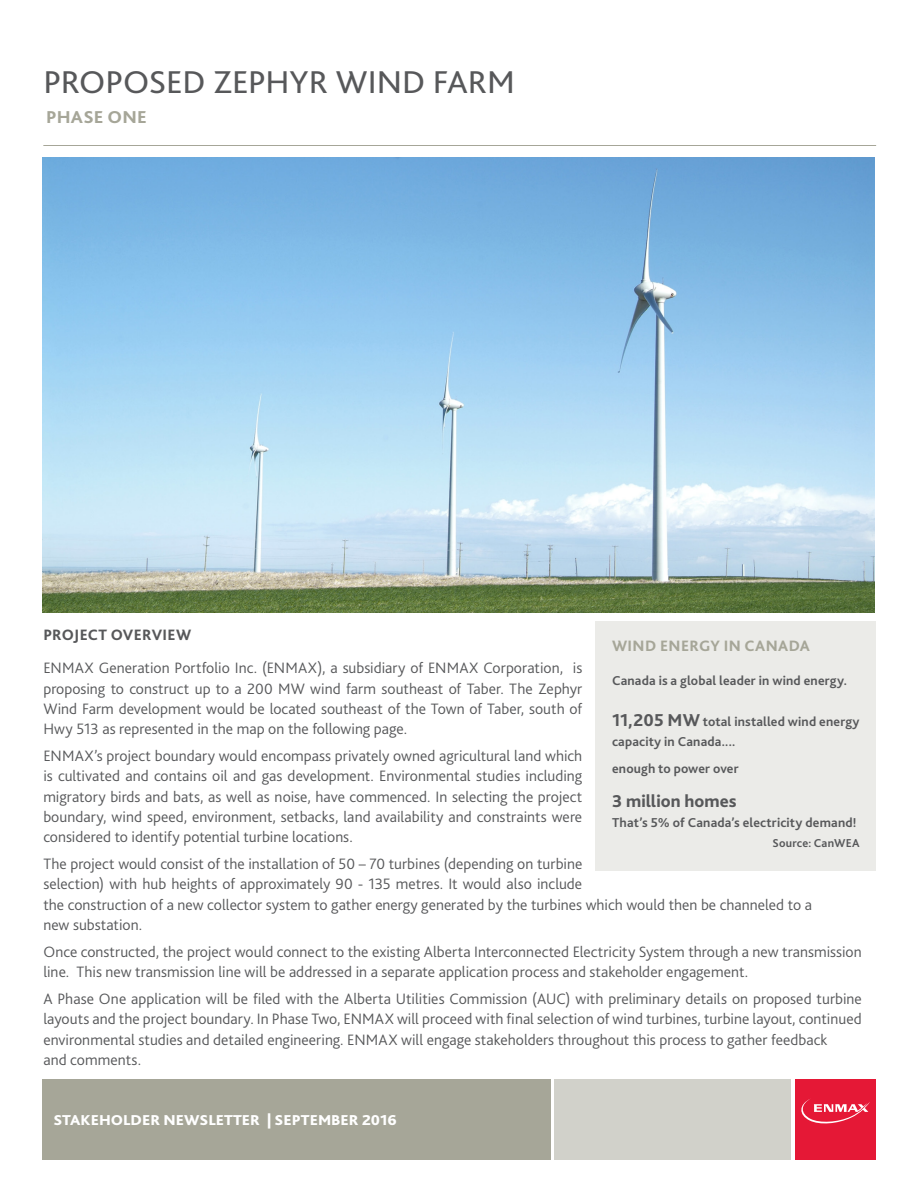
<style>
.page{position:relative;width:918px;height:1188px;background:#fff}
.page>*{position:absolute;margin:0;border:0;box-sizing:border-box;transform-origin:0 0}
.NL_Head{font:33px "Bliss 2";letter-spacing:-.005em;color:#57585a;scale:1.05 1}
.Sub-Head_-_red{font:800 18px "Bliss 2";color:#57585a}
.NL_Sub-Head2{font:800 18px "Bliss 2";letter-spacing:.01em;color:#a6a698;scale:1.05 1}
.Body{font:300 15.75px/20.2px "Bliss 2";color:#57585a}
.Sub-Head_-_red-2{font:800 15.75px "Bliss 2";letter-spacing:.025em;color:#a6a698}
.Sub-Head_-_red-3{font:800 15.75px "Bliss 2";letter-spacing:.025em;color:#57585a}
.DATE{font:800 15px "Bliss 2";color:#fff;scale:1.05 1}
.Sub-Head_-_red-4{font:700 13.5px/20.2px "Bliss 2";letter-spacing:.015em;color:#57585a}
.Sub-Head_-_red-5{font:700 12px "Bliss 2";letter-spacing:.02em;color:#57585a}
.s1{font-weight:800;font-size:18px}
</style>
<div class="page">
<img style="left:42px;top:158px;width:833px;height:455px">
<hr style="left:43px;top:145px;width:833px;height:1px;background:#a6a698">
<div style="left:795px;top:1079px;width:81px;height:81px;background:#e51836"></div>
<svg style="left:801px;top:1099px;width:69px;height:25px"></svg>
<div style="left:42px;top:1079px;width:509px;height:81px;background:#a6a698"></div>
<div style="left:555px;top:1079px;width:236px;height:81px;background:#d1d1ca"></div>
<div style="left:596px;top:621px;width:280px;height:249px;background:#ebebe8"></div>
<p class="NL_Head" style="left:44px;top:61px;width:450px">PROPOSED ZEPHYR WIND FARM</p>
<p class="NL_Sub-Head2" style="left:46px;top:105px;width:97px">PHASE ONE</p>
<p class="Sub-Head_-_red-3" style="left:43px;top:625px;width:150px">PROJECT OVERVIEW</p>
<p class="Body" style="left:43px;top:658px;width:541px;text-align:justify">ENMAX Generation Portfolio Inc. (ENMAX), a subsidiary of ENMAX Corporation, is proposing to construct up to a 200 MW wind farm southeast of Taber. The Zephyr Wind Farm development would be located southeast of the Town of Taber, south of Hwy 513 as represented in the map on the following page.</p>
<p class="Body" style="left:43px;top:745px;width:541px;text-align:justify">ENMAX’s project boundary would encompass privately owned agricultural land which is cultivated and contains oil and gas development. Environmental studies including migratory birds and bats, as well as noise, have commenced. In selecting the project boundary, wind speed, environment, setbacks, land availability and constraints were considered to identify potential turbine locations.</p>
<p class="Body" style="left:43px;top:853px;width:770px">The project would consist of the installation of 50 – 70 turbines (depending on turbine<br>selection) with hub heights of approximately 90 - 135 metres. It would also include<br>the construction of a new collector system to gather energy generated by the turbines which would then be channeled to a new substation.</p>
<p class="Body" style="left:43px;top:941px;width:820px">Once constructed, the project would connect to the existing Alberta Interconnected Electricity System through a new transmission line. This new transmission line will be addressed in a separate application process and stakeholder engagement.</p>
<p class="Body" style="left:43px;top:988px;width:820px">A Phase One application will be filed with the Alberta Utilities Commission (AUC) with preliminary details on proposed turbine layouts and the project boundary. In Phase Two, ENMAX will proceed with final selection of wind turbines, turbine layout, continued environmental studies and detailed engineering. ENMAX will engage stakeholders throughout this process to gather feedback<br>and comments.</p>
<p class="Sub-Head_-_red-2" style="left:612px;top:636px;width:199px">WIND ENERGY IN CANADA</p>
<p class="Sub-Head_-_red-4" style="left:612px;top:670px;width:236px">Canada is a global leader in wind energy.</p>
<p class="Sub-Head_-_red-4" style="left:612px;top:711px;width:249px"><span class="s1">11,205 MW</span> total installed wind energy capacity in Canada....</p>
<p class="Sub-Head_-_red-4" style="left:612px;top:758px;width:128px">enough to power over</p>
<p class="Sub-Head_-_red" style="left:612px;top:789px;width:126px">3 million homes</p>
<p class="Sub-Head_-_red-4" style="left:612px;top:812px;width:246px">That’s 5% of Canada’s electricity demand!</p>
<p class="Sub-Head_-_red-5" style="left:773px;top:836px;width:89px">Source: CanWEA</p>
<p class="DATE" style="left:53px;top:1110px;width:329px">STAKEHOLDER NEWSLETTER | SEPTEMBER 2016</p>
</div>
